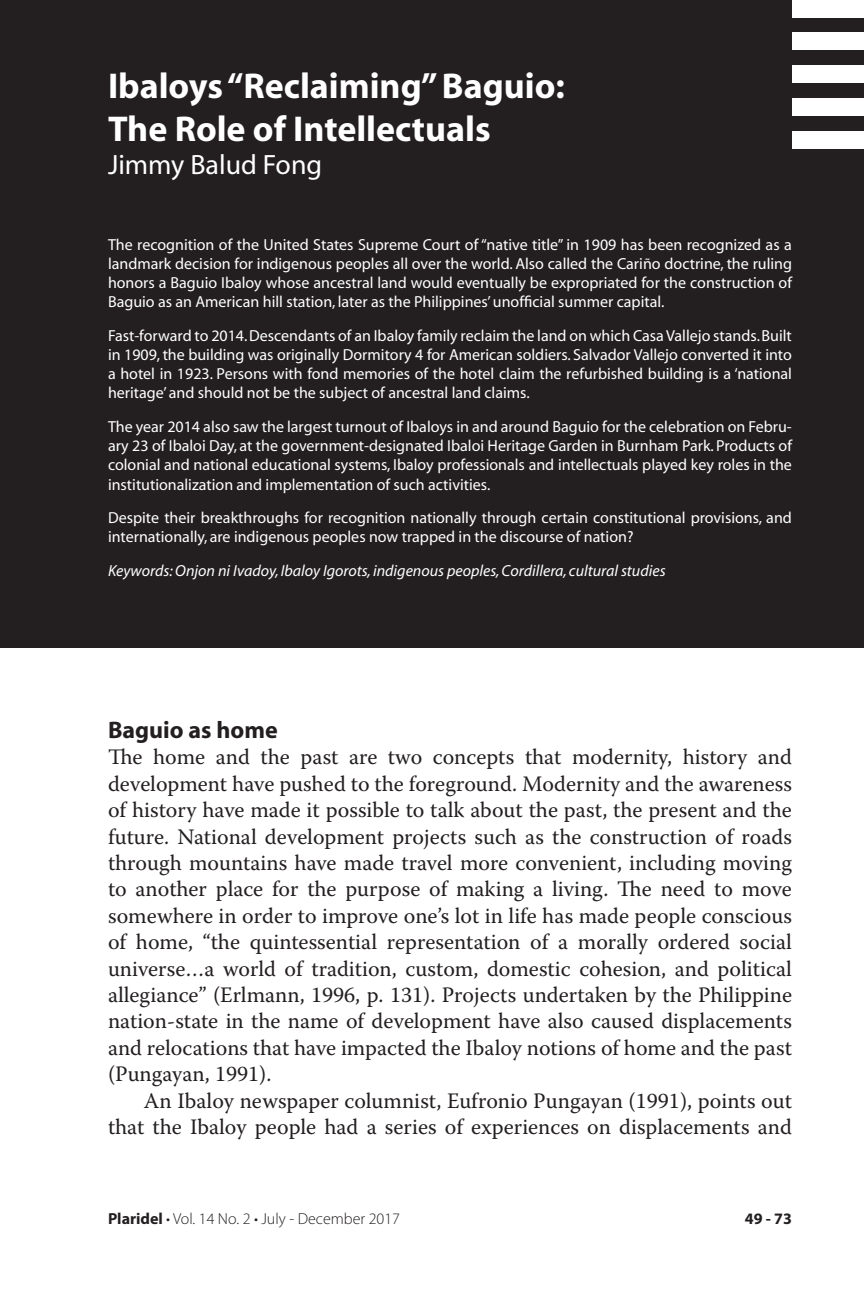
<style>
.page{position:relative;width:864px;height:1296px;background:#fff}
.page>*{position:absolute;margin:0;border:0;box-sizing:border-box;transform-origin:0 0}
.t1{font:700 36px/43.2px "Myriad";color:#fff}
.t2{font:28px "Myriad";color:#fff}
.t3{font:700 24px "Myriad";color:#231f20}
.t4{font:22px/26.4px "Warnock Pro";color:#231f20;text-align:justify}
.t5{font:16px/19.2px "Myriad";color:#fff;text-align:justify}
.t6{font:italic 16px "Myriad";color:#fff}
.t7{font:300 16px "Myriad Pro";color:#231f20}
.t8{font:700 16px "Myriad Pro";color:#231f20}
.s1{font-weight:700}
</style>
<div class="page">
<div style="left:0;top:0;width:864px;height:648px;background:#231f20"></div>
<div style="left:792px;top:98px;width:72px;height:18px;background:#fff"></div>
<div style="left:792px;top:66px;width:72px;height:17px;background:#fff"></div>
<div style="left:792px;top:33px;width:72px;height:17px;background:#fff"></div>
<div style="left:792px;top:0;width:72px;height:17px;background:#fff"></div>
<div style="left:792px;top:131px;width:72px;height:17px;background:#fff"></div>
<h1 class="t1" style="left:108px;top:65px;width:458px">Ibaloys “Reclaiming” Baguio:<br>The Role of Intellectuals</h1>
<h2 class="t2" style="left:108px;top:151px;width:216px">Jimmy Balud Fong</h2>
<p class="t5" style="left:108px;top:235px;width:686px">The recognition of the United States Supreme Court of “native title” in 1909 has been recognized as a landmark decision for indigenous peoples all over the world. Also called the Cariño doctrine, the ruling honors a Baguio Ibaloy whose ancestral land would eventually be expropriated for the construction of Baguio as an American hill station, later as the Philippines’ unofficial summer capital.</p>
<p class="t5" style="left:108px;top:327px;width:686px">Fast-forward to 2014. Descendants of an Ibaloy family reclaim the land on which Casa Vallejo stands. Built in 1909, the building was originally Dormitory 4 for American soldiers. Salvador Vallejo converted it into a hotel in 1923. Persons with fond memories of the hotel claim the refurbished building is a ‘national heritage’ and should not be the subject of ancestral land claims.</p>
<p class="t5" style="left:108px;top:418px;width:686px">The year 2014 also saw the largest turnout of Ibaloys in and around Baguio for the celebration on Febru&shy;ary 23 of Ibaloi Day, at the government-designated Ibaloi Heritage Garden in Burnham Park. Products of colonial and national educational systems, Ibaloy professionals and intellectuals played key roles in the institutionalization and implementation of such activities.</p>
<p class="t5" style="left:108px;top:509px;width:685px">Despite their breakthroughs for recognition nationally through certain constitutional provisions, and internationally, are indigenous peoples now trapped in the discourse of nation?</p>
<p class="t6" style="left:108px;top:563px;width:559px">Keywords: Onjon ni Ivadoy, Ibaloy Igorots, indigenous peoples, Cordillera, cultural studies</p>
<h3 class="t3" style="left:108px;top:718px;width:171px">Baguio as home</h3>
<p class="t4" style="left:108px;top:744px;width:686px">The home and the past are two concepts that modernity, history and development have pushed to the foreground. Modernity and the awareness of history have made it possible to talk about the past, the present and the future. National development projects such as the construction of roads through mountains have made travel more convenient, including moving to another place for the purpose of making a living. The need to move somewhere in order to improve one’s lot in life has made people conscious of home, “the quintessential representation of a morally ordered social universe…a world of tradition, custom, domestic cohesion, and political allegiance” (Erlmann, 1996, p. 131). Projects undertaken by the Philippine nation-state in the name of development have also caused displacements and relocations that have impacted the Ibaloy notions of home and the past (Pungayan, 1991).</p>
<h3 class="t4" style="left:108px;top:1087px;width:686px;text-align:right">An Ibaloy newspaper columnist, Eufronio Pungayan (1991), points out that the Ibaloy people had a series of experiences on displacements and</h3>
<p class="t7" style="left:108px;top:1210px;width:293px"><span class="s1">Plaridel</span> • Vol. 14 No. 2 • July - December 2017</p>
<p class="t8" style="left:745px;top:1208px;width:49px">49 - 73</p>
</div>
